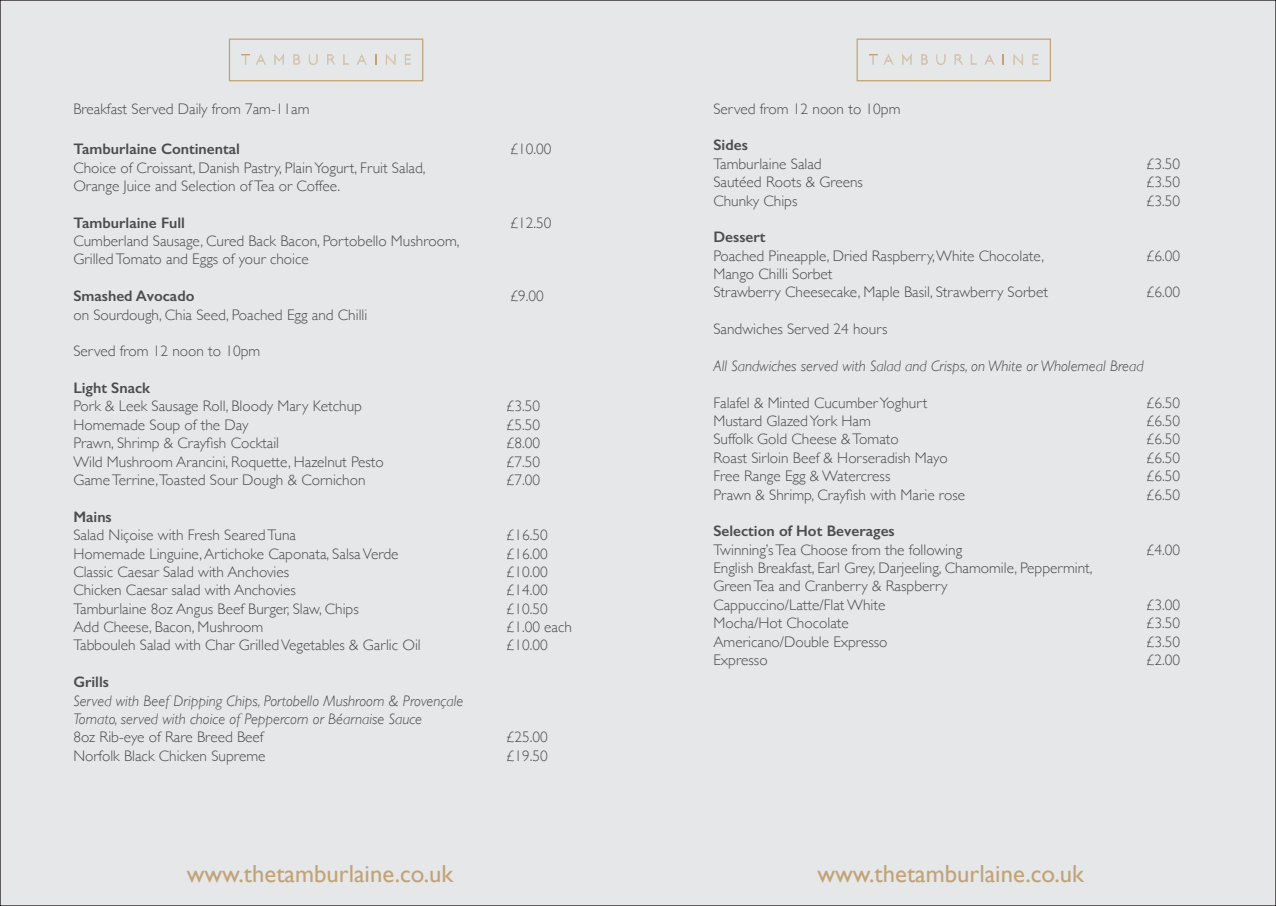
<style>
.page{position:relative;width:1276px;height:906px;background:#e6e7e9}
.page>*{position:absolute;margin:0;border:0;box-sizing:border-box;transform-origin:0 0}
.t1{font:24.75px "Gill Sans";color:#c1a376}
.t2{font:300 15.3px/18.3px "Gill Sans";color:#4b4c4d}
.t3{font:italic 300 15.3px/18.3px "Gill Sans";color:#4b4c4d}
.t4{font:600 15.3px "Gill Sans";color:#4b4c4d}
</style>
<div class="page">
<svg style="left:229px;top:39px;width:194px;height:42px"></svg>
<svg style="left:856px;top:39px;width:195px;height:42px"></svg>
<p class="t2" style="left:73px;top:99px;width:238px">Breakfast Served Daily from 7am-11am</p>
<p class="t4" style="left:73px;top:140px;width:168px">Tamburlaine Continental</p>
<p class="t2" style="left:510px;top:139px;width:43px">£10.00</p>
<p class="t2" style="left:73px;top:158px;width:354px">Choice of Croissant, Danish Pastry, Plain Yogurt, Fruit Salad,<br>Orange Juice and Selection of Tea or Coffee.</p>
<p class="t4" style="left:73px;top:213px;width:113px">Tamburlaine Full</p>
<p class="t2" style="left:510px;top:213px;width:43px">£12.50</p>
<p class="t2" style="left:73px;top:231px;width:388px">Cumberland Sausage, Cured Back Bacon, Portobello Mushroom,<br>Grilled Tomato and Eggs of your choice</p>
<p class="t4" style="left:73px;top:287px;width:123px">Smashed Avocado</p>
<p class="t2" style="left:510px;top:286px;width:36px">£9.00</p>
<p class="t2" style="left:73px;top:305px;width:295px">on Sourdough, Chia Seed, Poached Egg and Chilli</p>
<p class="t2" style="left:73px;top:341px;width:189px">Served from 12 noon to 10pm</p>
<p class="t4" style="left:73px;top:379px;width:78px">Light Snack</p>
<p class="t2" style="left:73px;top:396px;width:290px">Pork &amp; Leek Sausage Roll, Bloody Mary Ketchup</p>
<p class="t2" style="left:506px;top:396px;width:36px">£3.50</p>
<p class="t2" style="left:73px;top:415px;width:177px">Homemade Soup of the Day</p>
<p class="t2" style="left:506px;top:415px;width:36px">£5.50</p>
<p class="t2" style="left:73px;top:433px;width:207px">Prawn, Shrimp &amp; Crayfish Cocktail</p>
<p class="t2" style="left:506px;top:433px;width:36px">£8.00</p>
<p class="t2" style="left:73px;top:452px;width:312px">Wild Mushroom Arancini, Roquette, Hazelnut Pesto</p>
<p class="t2" style="left:506px;top:452px;width:36px">£7.50</p>
<p class="t2" style="left:73px;top:470px;width:294px">Game Terrine,Toasted Sour Dough &amp; Cornichon</p>
<p class="t2" style="left:506px;top:470px;width:36px">£7.00</p>
<p class="t4" style="left:73px;top:507px;width:40px">Mains</p>
<p class="t2" style="left:73px;top:525px;width:224px">Salad Niçoise with Fresh Seared Tuna</p>
<p class="t2" style="left:506px;top:525px;width:43px">£16.50</p>
<p class="t2" style="left:73px;top:543px;width:327px">Homemade Linguine, Artichoke Caponata, Salsa Verde</p>
<p class="t2" style="left:506px;top:543px;width:43px">£16.00</p>
<p class="t2" style="left:73px;top:562px;width:217px">Classic Caesar Salad with Anchovies</p>
<p class="t2" style="left:506px;top:562px;width:43px">£10.00</p>
<p class="t2" style="left:73px;top:580px;width:224px">Chicken Caesar salad with Anchovies</p>
<p class="t2" style="left:506px;top:580px;width:43px">£14.00</p>
<p class="t2" style="left:73px;top:599px;width:287px">Tamburlaine 8oz Angus Beef Burger, Slaw, Chips</p>
<p class="t2" style="left:506px;top:599px;width:43px">£10.50</p>
<p class="t2" style="left:73px;top:617px;width:191px">Add Cheese, Bacon, Mushroom</p>
<p class="t2" style="left:506px;top:617px;width:68px">£1.00 each</p>
<p class="t2" style="left:73px;top:635px;width:349px">Tabbouleh Salad with Char Grilled Vegetables &amp; Garlic Oil</p>
<p class="t2" style="left:506px;top:635px;width:43px">£10.00</p>
<p class="t4" style="left:73px;top:672px;width:37px">Grills</p>
<p class="t3" style="left:73px;top:691px;width:391px">Served with Beef Dripping Chips, Portobello Mushroom &amp; Provençale<br>Tomato, served with choice of Peppercorn or Béarnaise Sauce</p>
<p class="t2" style="left:73px;top:727px;width:192px">8oz Rib-eye of Rare Breed Beef</p>
<p class="t2" style="left:506px;top:727px;width:43px">£25.00</p>
<p class="t2" style="left:73px;top:745px;width:194px">Norfolk Black Chicken Supreme</p>
<p class="t2" style="left:506px;top:745px;width:43px">£19.50</p>
<p class="t2" style="left:713px;top:99px;width:189px">Served from 12 noon to 10pm</p>
<p class="t4" style="left:713px;top:136px;width:36px">Sides</p>
<p class="t2" style="left:713px;top:154px;width:110px">Tamburlaine Salad</p>
<p class="t2" style="left:1146px;top:154px;width:36px">£3.50</p>
<p class="t2" style="left:713px;top:172px;width:151px">Sautéed Roots &amp; Greens</p>
<p class="t2" style="left:1146px;top:172px;width:36px">£3.50</p>
<p class="t2" style="left:713px;top:191px;width:86px">Chunky Chips</p>
<p class="t2" style="left:1146px;top:191px;width:36px">£3.50</p>
<p class="t4" style="left:713px;top:228px;width:54px">Dessert</p>
<p class="t2" style="left:713px;top:246px;width:332px">Poached Pineapple, Dried Raspberry, White Chocolate,</p>
<p class="t2" style="left:1146px;top:246px;width:36px">£6.00</p>
<p class="t2" style="left:713px;top:264px;width:336px">Mango Chilli Sorbet<br>Strawberry Cheesecake, Maple Basil, Strawberry Sorbet</p>
<p class="t2" style="left:1146px;top:283px;width:36px">£6.00</p>
<p class="t2" style="left:713px;top:319px;width:175px">Sandwiches Served 24 hours</p>
<p class="t3" style="left:713px;top:357px;width:432px">All Sandwiches served with Salad and Crisps, on White or Wholemeal Bread</p>
<p class="t2" style="left:713px;top:393px;width:215px">Falafel &amp; Minted Cucumber Yoghurt</p>
<p class="t2" style="left:1146px;top:393px;width:36px">£6.50</p>
<p class="t2" style="left:713px;top:411px;width:159px">Mustard Glazed York Ham</p>
<p class="t2" style="left:1146px;top:411px;width:36px">£6.50</p>
<p class="t2" style="left:713px;top:429px;width:187px">Suffolk Gold Cheese &amp; Tomato</p>
<p class="t2" style="left:1146px;top:429px;width:36px">£6.50</p>
<p class="t2" style="left:713px;top:448px;width:236px">Roast Sirloin Beef &amp; Horseradish Mayo</p>
<p class="t2" style="left:1146px;top:448px;width:36px">£6.50</p>
<p class="t2" style="left:713px;top:466px;width:179px">Free Range Egg &amp; Watercress</p>
<p class="t2" style="left:1146px;top:466px;width:36px">£6.50</p>
<p class="t2" style="left:713px;top:485px;width:253px">Prawn &amp; Shrimp, Crayfish with Marie rose</p>
<p class="t2" style="left:1146px;top:485px;width:36px">£6.50</p>
<p class="t4" style="left:713px;top:522px;width:183px">Selection of Hot Beverages</p>
<p class="t2" style="left:713px;top:540px;width:250px">Twinning’s Tea Choose from the following</p>
<p class="t2" style="left:1146px;top:540px;width:36px">£4.00</p>
<p class="t2" style="left:713px;top:558px;width:381px">English Breakfast, Earl Grey, Darjeeling, Chamomile, Peppermint,<br>Green Tea and Cranberry &amp; Raspberry<br>Cappuccino/Latte/Flat White</p>
<p class="t2" style="left:1146px;top:595px;width:36px">£3.00</p>
<p class="t2" style="left:713px;top:613px;width:137px">Mocha/Hot Chocolate</p>
<p class="t2" style="left:1146px;top:613px;width:36px">£3.50</p>
<p class="t2" style="left:713px;top:632px;width:176px">Americano/Double Expresso</p>
<p class="t2" style="left:1146px;top:632px;width:36px">£3.50</p>
<p class="t2" style="left:713px;top:650px;width:56px">Expresso</p>
<p class="t2" style="left:1146px;top:650px;width:36px">£2.00</p>
<h1 class="t1" style="left:187px;top:858px;width:268px">www.thetamburlaine.co.uk</h1>
<h1 class="t1" style="left:817px;top:858px;width:268px">www.thetamburlaine.co.uk</h1>
</div>
